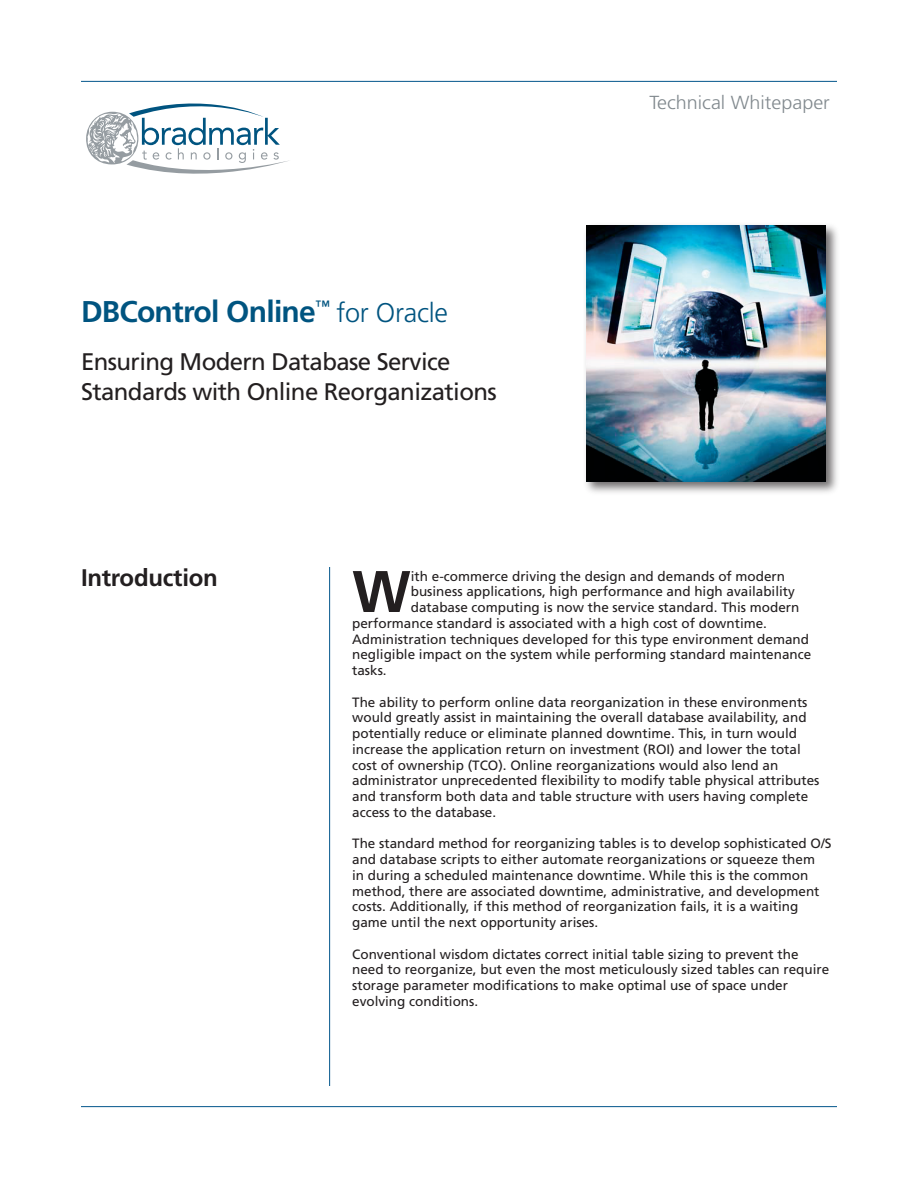
<style>
.page{position:relative;width:918px;height:1188px;background:#fff}
.page>*{position:absolute;margin:0;border:0;box-sizing:border-box;transform-origin:0 0}
.t1{font:700 58.65px "Frutiger";color:#231f20}
.t2{font:700 30px "Frutiger";letter-spacing:-.025em;color:#005480}
.t3{font:24px/30px "Frutiger";letter-spacing:-.025em;color:#231f20}
.t4{font:700 24px "Frutiger";letter-spacing:-.01em;color:#231f20}
.t5{font:300 18.9px "Frutiger";color:#81898e;scale:1.05 1}
.t6{font:13.5px/15.8px "Frutiger";color:#231f20}
.s1{font-weight:300;font-size:27px}
</style>
<div class="page">
<hr style="left:81px;top:81px;width:756px;height:1px;background:#03568b">
<hr style="left:329px;top:567px;width:1px;height:519px;background:#03568b">
<hr style="left:81px;top:1106px;width:756px;height:1px;background:#03568b">
<svg style="left:87px;top:103px;width:202px;height:71px"></svg>
<div style="left:584px;top:222px;width:256px;height:274px;background:#231f20;opacity:.65"></div>
<img style="left:587px;top:225px;width:239px;height:257px">
<h2 class="t2" style="left:81px;top:294px;width:368px">DBControl Online<sup>™</sup> <span class="s1">for Oracle</span></h2>
<h3 class="t3" style="left:81px;top:346px;width:417px">Ensuring Modern Database Service<br>Standards with Online Reorganizations</h3>
<h3 class="t5" style="left:650px;top:91px;width:173px">Technical Whitepaper</h3>
<h3 class="t4" style="left:81px;top:563px;width:138px">Introduction</h3>
<h1 class="t1" style="left:352px;top:557px;width:60px">W</h1>
<p class="t6" style="left:411px;top:568px;width:376px">ith e-commerce driving the design and demands of modern</p>
<p class="t6" style="left:411px;top:584px;width:386px">business applications, high performance and high availability</p>
<p class="t6" style="left:411px;top:599px;width:390px">database computing is now the service standard. This modern</p>
<p class="t6" style="left:352px;top:615px;width:416px">performance standard is associated with a high cost of downtime.</p>
<p class="t6" style="left:352px;top:631px;width:458px">Administration techniques developed for this type environment demand</p>
<p class="t6" style="left:352px;top:647px;width:461px">negligible impact on the system while performing standard maintenance</p>
<p class="t6" style="left:352px;top:662px;width:36px">tasks.</p>
<p class="t6" style="left:352px;top:694px;width:469px">The ability to perform online data reorganization in these environments would greatly assist in maintaining the overall database availability, and potentially reduce or eliminate planned downtime. This, in turn would increase the application return on investment (ROI) and lower the total cost of ownership (TCO). Online reorganizations would also lend an administrator unprecedented flexibility to modify table physical attributes and transform both data and table structure with users having complete access to the database.</p>
<p class="t6" style="left:352px;top:836px;width:481px">The standard method for reorganizing tables is to develop sophisticated O/S and database scripts to either automate reorganizations or squeeze them<br>in during a scheduled maintenance downtime. While this is the common method, there are associated downtime, administrative, and development costs. Additionally, if this method of reorganization fails, it is a waiting game until the next opportunity arises.</p>
<p class="t6" style="left:352px;top:946px;width:479px">Conventional wisdom dictates correct initial table sizing to prevent the need to reorganize, but even the most meticulously sized tables can require storage parameter modifications to make optimal use of space under evolving conditions.</p>
</div>
